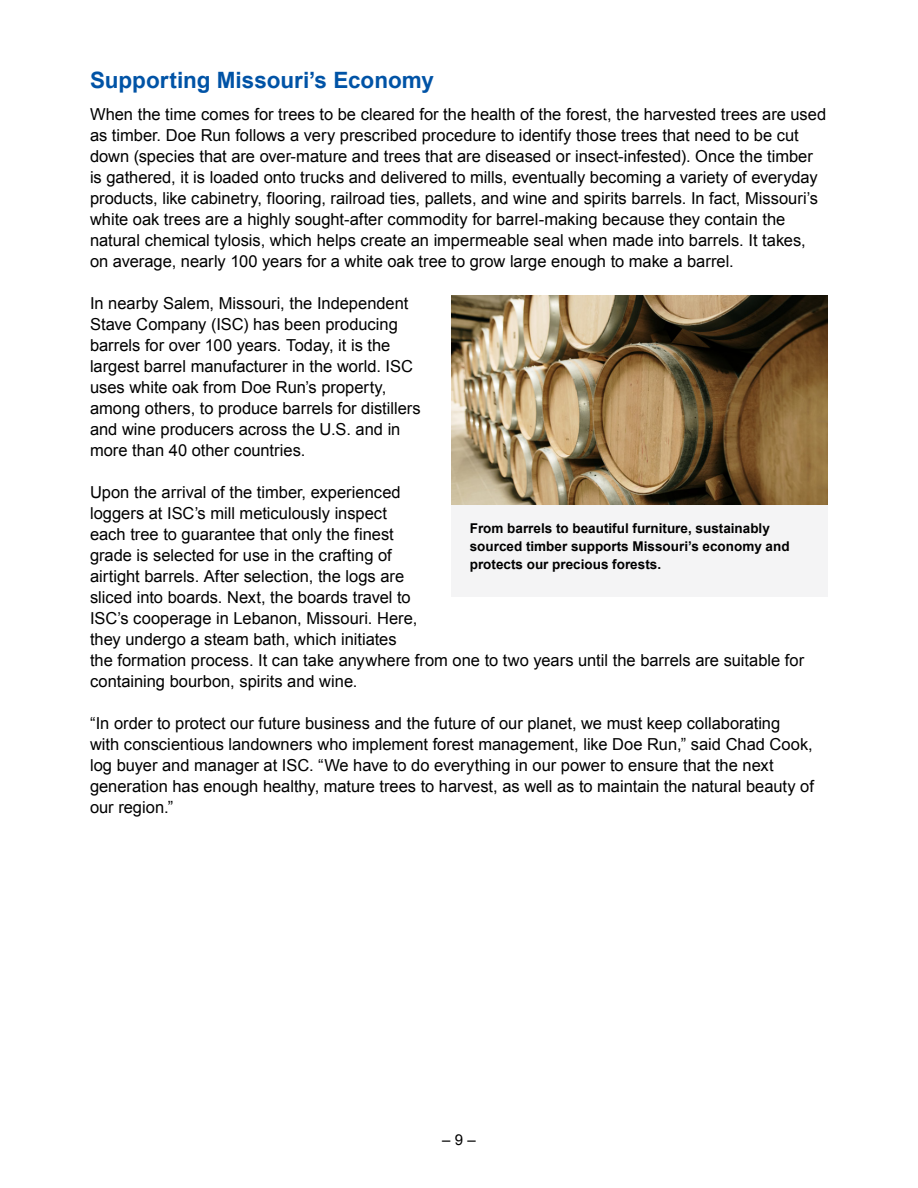
<style>
.page{position:relative;width:918px;height:1188px;background:#fff}
.page>*{position:absolute;margin:0;border:0;box-sizing:border-box;transform-origin:0 0}
.t1{font:700 22.5px "Arial";color:#0053a6}
.t2{font:16.5px/21px "Arial";color:#000}
.t3{font:15px "Arial";color:#000}
.t4{font:700 13.5px/18px "Arial";color:#000}
</style>
<div class="page">
<img style="left:452px;top:296px;width:376px;height:209px">
<div style="left:452px;top:505px;width:376px;height:91px;background:#f4f4f5"></div>
<h1 class="t1" style="left:90px;top:66px;width:345px">Supporting Missouri’s Economy</h1>
<p class="t2" style="left:90px;top:104px;width:738px">When the time comes for trees to be cleared for the health of the forest, the harvested trees are used as timber. Doe Run follows a very prescribed procedure to identify those trees that need to be cut down (species that are over-mature and trees that are diseased or insect-infested). Once the timber is gathered, it is loaded onto trucks and delivered to mills, eventually becoming a variety of everyday products, like cabinetry, flooring, railroad ties, pallets, and wine and spirits barrels. In fact, Missouri’s white oak trees are a highly sought-after commodity for barrel-making because they contain the natural chemical tylosis, which helps create an impermeable seal when made into barrels. It takes, on average, nearly 100 years for a white oak tree to grow large enough to make a barrel.</p>
<p class="t2" style="left:90px;top:293px;width:332px">In nearby Salem, Missouri, the Independent Stave Company (ISC) has been producing barrels for over 100 years. Today, it is the largest barrel manufacturer in the world. ISC uses white oak from Doe Run’s property, among others, to produce barrels for distillers and wine producers across the U.S. and in more than 40 other countries.</p>
<p class="t2" style="left:90px;top:482px;width:716px">Upon the arrival of the timber, experienced<br>loggers at ISC’s mill meticulously inspect<br>each tree to guarantee that only the finest<br>grade is selected for use in the crafting of<br>airtight barrels. After selection, the logs are<br>sliced into boards. Next, the boards travel to<br>ISC’s cooperage in Lebanon, Missouri. Here,<br>they undergo a steam bath, which initiates<br>the formation process. It can take anywhere from one to two years until the barrels are suitable for containing bourbon, spirits and wine.</p>
<p class="t2" style="left:90px;top:713px;width:725px">“In order to protect our future business and the future of our planet, we must keep collaborating<br>with conscientious landowners who implement forest management, like Doe Run,” said Chad Cook, log buyer and manager at ISC. “We have to do everything in our power to ensure that the next generation has enough healthy, mature trees to harvest, as well as to maintain the natural beauty of our region.”</p>
<p class="t4" style="left:470px;top:520px;width:321px">From barrels to beautiful furniture, sustainably sourced timber supports Missouri’s economy and protects our precious forests.</p>
<p class="t3" style="left:442px;top:1130px;width:35px">– 9 –</p>
</div>
